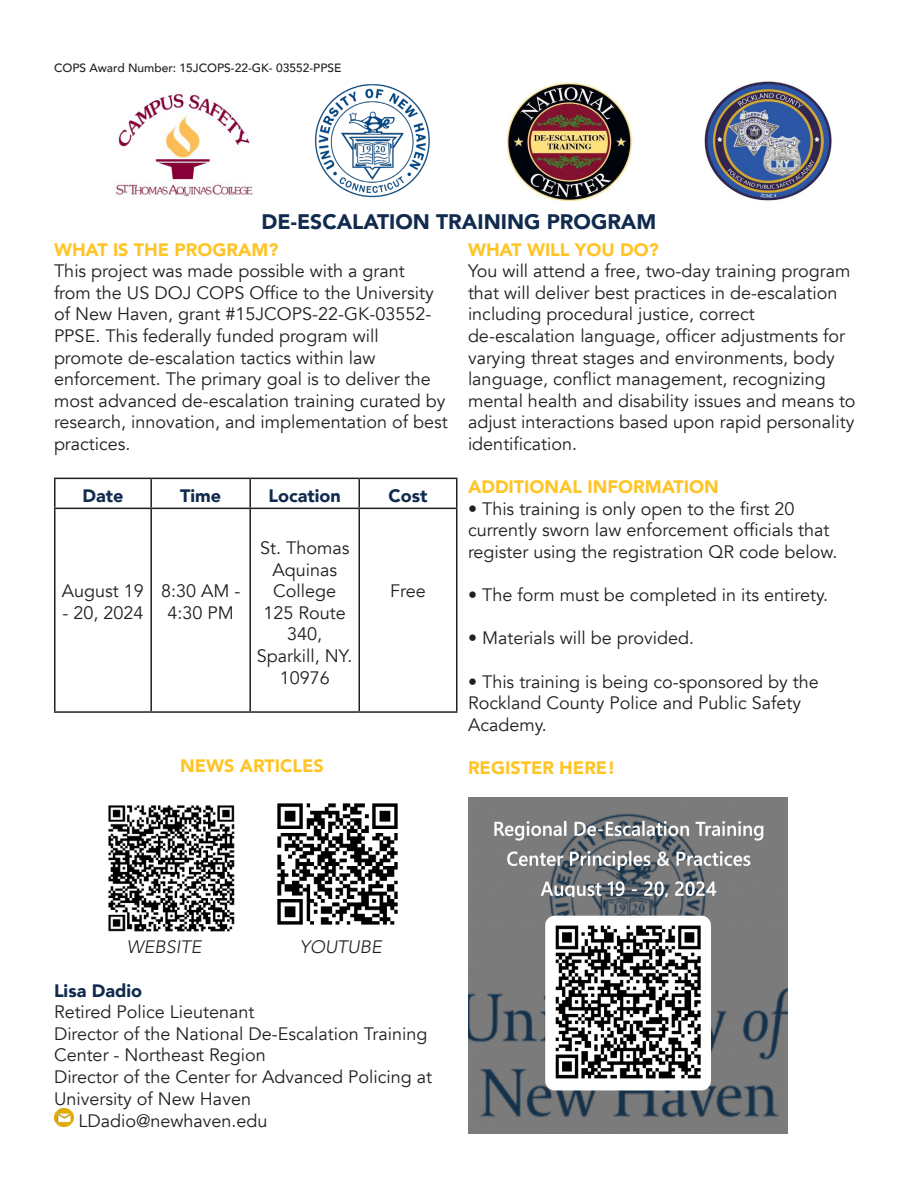
<style>
.page{position:relative;width:918px;height:1188px;background:#fff}
.page>*{position:absolute;margin:0;border:0;box-sizing:border-box;transform-origin:0 0}
.t1{font:900 21px "Avenir";color:#102b4e}
.t2{font:18px/21.6px "Avenir";color:#231f20}
.t3{font:900 18px "Avenir";color:#ffc426}
.t4{font:900 18px "Avenir";color:#102b4e}
.t5{font:italic 300 18px "Avenir";color:#231f20}
.t6{font:500 12px "Avenir";color:#231f20}
</style>
<div class="page">
<hr style="left:54px;top:478px;width:97px;height:1px;background:#231f20">
<hr style="left:54px;top:479px;width:2px;height:29px;background:#231f20">
<hr style="left:151px;top:478px;width:99px;height:1px;background:#231f20">
<hr style="left:150px;top:479px;width:2px;height:29px;background:#231f20">
<hr style="left:250px;top:478px;width:109px;height:1px;background:#231f20">
<hr style="left:249px;top:479px;width:2px;height:29px;background:#231f20">
<hr style="left:359px;top:478px;width:99px;height:1px;background:#231f20">
<hr style="left:358px;top:479px;width:2px;height:29px;background:#231f20">
<hr style="left:456px;top:479px;width:2px;height:29px;background:#231f20">
<hr style="left:54px;top:508px;width:97px;height:1px;background:#231f20">
<hr style="left:54px;top:509px;width:2px;height:202px;background:#231f20">
<hr style="left:151px;top:508px;width:99px;height:1px;background:#231f20">
<hr style="left:150px;top:509px;width:2px;height:202px;background:#231f20">
<hr style="left:250px;top:508px;width:109px;height:1px;background:#231f20">
<hr style="left:249px;top:509px;width:2px;height:202px;background:#231f20">
<hr style="left:359px;top:508px;width:99px;height:1px;background:#231f20">
<hr style="left:358px;top:509px;width:2px;height:202px;background:#231f20">
<hr style="left:456px;top:509px;width:2px;height:202px;background:#231f20">
<hr style="left:54px;top:711px;width:97px;height:2px;background:#231f20">
<hr style="left:151px;top:711px;width:99px;height:2px;background:#231f20">
<hr style="left:250px;top:711px;width:109px;height:2px;background:#231f20">
<hr style="left:359px;top:711px;width:99px;height:2px;background:#231f20">
<img style="left:108px;top:806px;width:127px;height:126px">
<img style="left:277px;top:803px;width:121px;height:122px">
<img style="left:54px;top:1108px;width:20px;height:19px">
<img style="left:507px;top:82px;width:125px;height:119px">
<img style="left:314px;top:84px;width:116px;height:114px">
<img style="left:113px;top:90px;width:140px;height:108px">
<img style="left:704px;top:81px;width:128px;height:120px">
<img style="left:469px;top:797px;width:319px;height:337px">
<p class="t6" style="left:54px;top:57px;width:289px">COPS Award Number: 15JCOPS-22-GK- 03552-PPSE</p>
<p class="t1" style="left:262px;top:204px;width:396px">DE-ESCALATION TRAINING PROGRAM</p>
<p class="t3" style="left:54px;top:234px;width:226px">WHAT IS THE PROGRAM?</p>
<p class="t2" style="left:54px;top:261px;width:381px">This project was made possible with a grant from the US DOJ COPS Office to the University of New Haven, grant #15JCOPS-22-GK-03552- PPSE. This federally funded program will</p>
<p class="t2" style="left:54px;top:347px;width:323px">promote de-escalation tactics within law</p>
<p class="t2" style="left:54px;top:369px;width:395px">enforcement. The primary goal is to deliver the most advanced de-escalation training curated by research, innovation, and implementation of best practices.</p>
<p class="t4" style="left:82px;top:481px;width:42px">Date</p>
<p class="t4" style="left:180px;top:481px;width:43px">Time</p>
<p class="t4" style="left:269px;top:481px;width:74px">Location</p>
<p class="t4" style="left:389px;top:481px;width:40px">Cost</p>
<p class="t2" style="left:62px;top:580px;width:84px">August 19</p>
<p class="t2" style="left:62px;top:602px;width:83px">- 20, 2024</p>
<p class="t2" style="left:161px;top:580px;width:81px;text-align:center">8:30 AM -<br>4:30 PM</p>
<p class="t2" style="left:260px;top:537px;width:91px;text-align:center">St. Thomas<br>Aquinas<br>College</p>
<p class="t2" style="left:257px;top:602px;width:97px;text-align:center">125 Route<br>340,<br>Sparkill, NY.<br>10976</p>
<p class="t3" style="left:180px;top:750px;width:145px">NEWS ARTICLES</p>
<p class="t2" style="left:390px;top:580px;width:37px">Free</p>
<p class="t3" style="left:468px;top:234px;width:192px">WHAT WILL YOU DO?</p>
<p class="t2" style="left:468px;top:261px;width:384px">You will attend a free, two-day training program that will deliver best practices in de-escalation</p>
<p class="t2" style="left:468px;top:304px;width:288px">including procedural justice, correct</p>
<p class="t2" style="left:468px;top:325px;width:389px">de-escalation language, officer adjustments for varying threat stages and environments, body language, conflict management, recognizing mental health and disability issues and means to adjust interactions based upon rapid personality identification.</p>
<p class="t3" style="left:468px;top:472px;width:252px">ADDITIONAL INFORMATION</p>
<p class="t2" style="left:468px;top:498px;width:328px">• This training is only open to the first 20</p>
<p class="t2" style="left:468px;top:520px;width:371px">currently sworn law enforcement officials that register using the registration QR code below.</p>
<p class="t2" style="left:468px;top:585px;width:362px">• The form must be completed in its entirety.</p>
<p class="t2" style="left:468px;top:628px;width:228px">• Materials will be provided.</p>
<p class="t2" style="left:468px;top:671px;width:352px">• This training is being co-sponsored by the<br>Rockland County Police and Public Safety</p>
<p class="t2" style="left:468px;top:714px;width:80px">Academy.</p>
<p class="t3" style="left:468px;top:752px;width:149px">REGISTER HERE!</p>
<p class="t5" style="left:127px;top:937px;width:76px">WEBSITE</p>
<p class="t5" style="left:300px;top:937px;width:84px">YOUTUBE</p>
<p class="t4" style="left:54px;top:975px;width:90px">Lisa Dadio</p>
<p class="t2" style="left:54px;top:1002px;width:202px">Retired Police Lieutenant</p>
<p class="t2" style="left:54px;top:1023px;width:375px">Director of the National De-Escalation Training<br>Center - Northeast Region</p>
<p class="t2" style="left:54px;top:1066px;width:380px">Director of the Center for Advanced Policing at<br>University of New Haven</p>
<p class="t2" style="left:79px;top:1110px;width:191px">LDadio@newhaven.edu</p>
</div>
